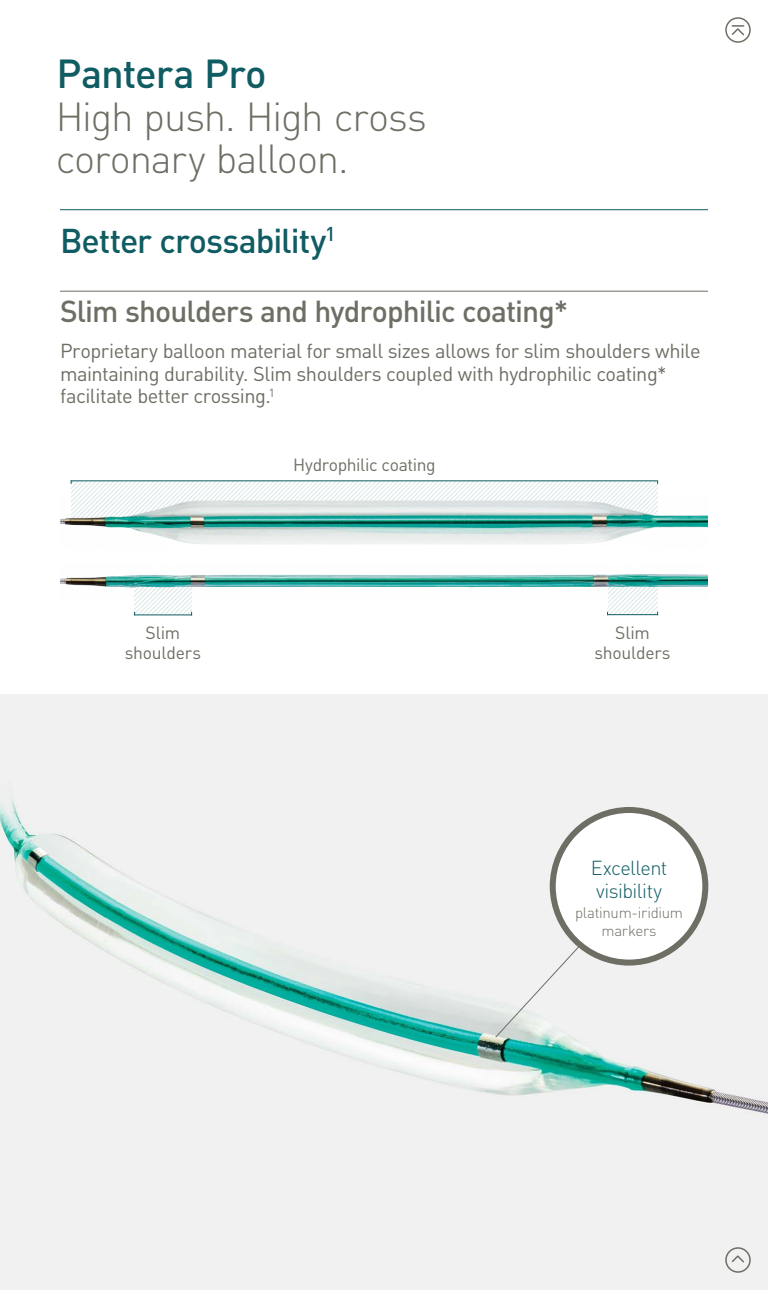
<style>
.page{position:relative;width:768px;height:1290px;background:#fff}
.page>*{position:absolute;margin:0;border:0;box-sizing:border-box;transform-origin:0 0}
.t1{font:300 40px/42.5px "DIN Pro";letter-spacing:-.03em;color:#6e6e64}
.t2{font:500 40px "DIN Pro";letter-spacing:-.025em;color:#0f5c63}
.t3{font:500 34px "DIN Pro";letter-spacing:-.03em;color:#0f5c63}
.t4{font:500 30px "DIN Pro";letter-spacing:-.03em;color:#6e6e64}
.t5{font:20px/22.5px "DIN Pro";letter-spacing:-.025em;color:#6e6e64}
.t6{font:300 20px/22.8px "DIN Pro";letter-spacing:-.03em;color:#0f5c63}
.t7{font:17.5px/20px "DIN Pro";letter-spacing:-.015em;color:#6e6e64;text-align:center}
.t8{font:300 15px/17.5px "DIN Pro";letter-spacing:-.02em;color:#6e6e64;text-align:center}
</style>
<div class="page">
<img style="left:0;top:694px;width:768px;height:596px">
<svg style="left:494px;top:944px;width:87px;height:95px"></svg>
<div style="left:553px;top:810px;width:152px;height:153px;background:#fff;border-radius:50%"></div>
<div style="left:550px;top:807px;width:158px;height:159px;border:6px solid #6e6e64;border-radius:50%"></div>
<svg style="left:731px;top:25px;width:14px;height:11px"></svg>
<div style="left:725px;top:17px;width:26px;height:26px;border:2px solid #6e6e64;border-radius:50%"></div>
<svg style="left:730px;top:1254px;width:16px;height:10px"></svg>
<div style="left:725px;top:1247px;width:26px;height:26px;border:2px solid #6e6e64;border-radius:50%"></div>
<hr style="left:60px;top:291px;width:648px;height:1px;background:#6e6e64">
<hr style="left:60px;top:209px;width:648px;height:1px;background:#0f5c63">
<svg style="left:607px;top:599px;width:51px;height:15px"></svg>
<svg style="left:134px;top:599px;width:58px;height:15px"></svg>
<hr style="left:134px;top:614px;width:58px;height:1px;background:#0f5c63">
<hr style="left:607px;top:614px;width:51px;height:1px;background:#0f5c63">
<img style="left:60px;top:480px;width:648px;height:64px">
<img style="left:60px;top:574px;width:648px;height:25px">
<h1 class="t2" style="left:56px;top:47px;width:212px">Pantera Pro</h1>
<h1 class="t1" style="left:56px;top:94px;width:373px">High push. High cross coronary balloon.</h1>
<h2 class="t3" style="left:60px;top:217px;width:277px">Better crossability<sup>1</sup></h2>
<h3 class="t4" style="left:60px;top:290px;width:510px">Slim shoulders and hydrophilic coating*</h3>
<p class="t5" style="left:60px;top:339px;width:642px">Proprietary balloon material for small sizes allows for slim shoulders while maintaining durability. Slim shoulders coupled with hydrophilic coating* facilitate better crossing.<sup>1</sup></p>
<p class="t7" style="left:293px;top:454px;width:144px">Hydrophilic coating</p>
<p class="t7" style="left:125px;top:621px;width:78px">Slim shoulders</p>
<p class="t7" style="left:595px;top:621px;width:78px">Slim shoulders</p>
<p class="t6" style="left:591px;top:856px;width:78px">Excellent visibility</p>
<p class="t8" style="left:575px;top:904px;width:110px">platinum-iridium markers</p>
</div>
